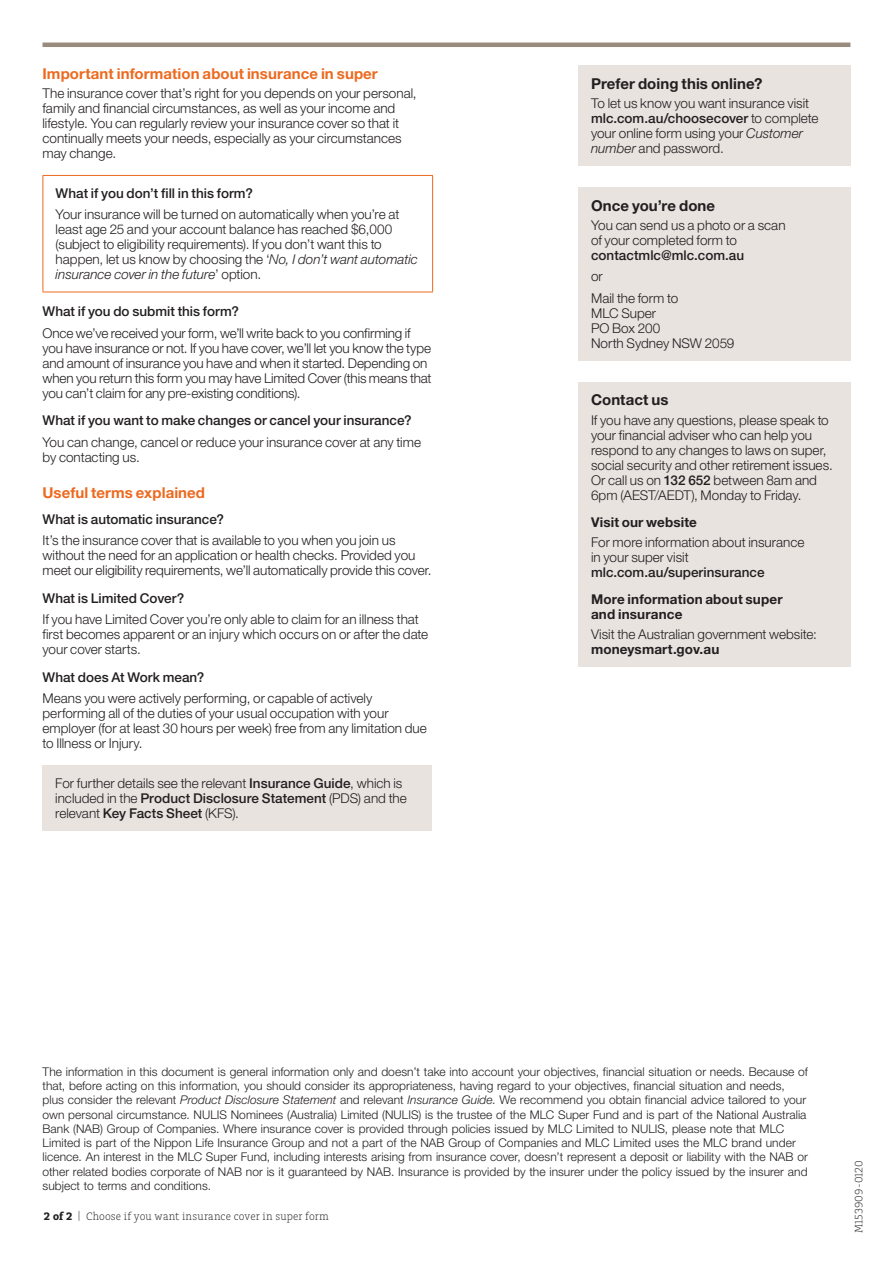
<style>
.page{position:relative;width:893px;height:1263px;background:#fff}
.page>*{position:absolute;margin:0;border:0;box-sizing:border-box;transform-origin:0 0}
.t1{font:700 15px "Helvetica Neue LT Std";letter-spacing:.005em;color:#ec6a20}
.t2{font:700 15px "Helvetica Neue LT Std";letter-spacing:.005em;color:#231f20}
.t3{font:300 13.5px/15px "Helvetica Neue LT Std";color:#231f20}
.t4{font:500 13.5px "Helvetica Neue LT Std";color:#231f20}
.t5{font:700 13.5px/15px "Helvetica Neue LT Std";letter-spacing:.01em;color:#231f20}
.t6{font:300 12px/14.2px "Helvetica Neue LT Std";letter-spacing:.005em;color:#231f20}
.t7{font:300 11.25px "Charlie Std";letter-spacing:.01em;color:#231f20}
.s1{font-style:italic}
.s2{font-weight:500}
.s3{font-weight:700;font-size:11.4px}
.s4{font-size:11.4px}
</style>
<div class="page">
<hr style="left:43px;top:175px;width:390px;height:1px;background:#ec6a20">
<hr style="left:43px;top:292px;width:390px;height:1px;background:#ec6a20">
<hr style="left:43px;top:176px;width:1px;height:116px;background:#ec6a20">
<hr style="left:432px;top:176px;width:1px;height:116px;background:#ec6a20">
<div style="left:43px;top:765px;width:389px;height:65px;background:#e8e3df"></div>
<div style="left:578px;top:382px;width:272px;height:284px;background:#e8e3df"></div>
<div style="left:578px;top:187px;width:272px;height:173px;background:#e8e3df"></div>
<div style="left:578px;top:65px;width:272px;height:101px;background:#e8e3df"></div>
<hr style="left:43px;top:43px;width:807px;height:4px;background:#998b7d">
<p class="t1" style="left:43px;top:65px;width:337px">Important information about insurance in super</p>
<p class="t3" style="left:43px;top:86px;width:376px">The insurance cover that’s right for you depends on your personal, family and financial circumstances, as well as your income and lifestyle. You can regularly review your insurance cover so that it continually meets your needs, especially as your circumstances may change.</p>
<p class="t4" style="left:56px;top:185px;width:199px">What if you don’t fill in this form?</p>
<p class="t3" style="left:56px;top:207px;width:364px">Your insurance will be turned on automatically when you’re at least age 25 and your account balance has reached $6,000 (subject to eligibility requirements). If you don’t want this to happen, let us know by choosing the ‘<span class="s1">No, I don’t want automatic insurance cover in the future</span>’ option.</p>
<p class="t4" style="left:43px;top:303px;width:198px">What if you do submit this form?</p>
<p class="t3" style="left:43px;top:325px;width:391px">Once we’ve received your form, we’ll write back to you confirming if you have insurance or not. If you have cover, we’ll let you know the type and amount of insurance you have and when it started. Depending on when you return this form you may have Limited Cover (this means that you can’t claim for any pre-existing conditions).</p>
<p class="t4" style="left:43px;top:412px;width:371px">What if you want to make changes or cancel your insurance?</p>
<p class="t3" style="left:43px;top:434px;width:380px">You can change, cancel or reduce your insurance cover at any time by contacting us.</p>
<p class="t1" style="left:43px;top:483px;width:164px">Useful terms explained</p>
<p class="t4" style="left:43px;top:511px;width:183px">What is automatic insurance?</p>
<p class="t3" style="left:43px;top:533px;width:391px">It’s the insurance cover that is available to you when you join us without the need for an application or health checks. Provided you meet our eligibility requirements, we’ll automatically provide this cover.</p>
<p class="t4" style="left:43px;top:590px;width:143px">What is Limited Cover?</p>
<p class="t3" style="left:43px;top:612px;width:387px">If you have Limited Cover you’re only able to claim for an illness that first becomes apparent or an injury which occurs on or after the date your cover starts.</p>
<p class="t4" style="left:43px;top:669px;width:163px">What does At Work mean?</p>
<p class="t3" style="left:43px;top:691px;width:386px">Means you were actively performing, or capable of actively performing all of the duties of your usual occupation with your employer (for at least 30 hours per week) free from any limitation due to Illness or Injury.</p>
<p class="t3" style="left:55px;top:775px;width:353px">For further details see the relevant <span class="s2">Insurance Guide</span>, which is included in the <span class="s2">Product Disclosure Statement</span> (PDS) and the relevant <span class="s2">Key Facts Sheet</span> (KFS).</p>
<p class="t2" style="left:591px;top:74px;width:173px">Prefer doing this online?</p>
<p class="t3" style="left:591px;top:96px;width:229px">To let us know you want insurance visit <span class="s2">mlc.com.au/choosecover</span> to complete your online form using your <span class="s1">Customer number</span> and password.</p>
<p class="t2" style="left:591px;top:196px;width:126px">Once you’re done</p>
<p class="t3" style="left:591px;top:217px;width:196px">You can send us a photo or a scan of your completed form to</p>
<p class="t4" style="left:591px;top:247px;width:155px">contactmlc@mlc.com.au</p>
<p class="t3" style="left:591px;top:266px;width:89px;line-height:21.5px">or<br>Mail the form to</p>
<p class="t3" style="left:591px;top:305px;width:145px">MLC Super<br>PO Box 200<br>North Sydney NSW 2059</p>
<p class="t2" style="left:591px;top:391px;width:79px">Contact us</p>
<p class="t3" style="left:591px;top:412px;width:243px">If you have any questions, please speak to your financial adviser who can help you respond to any changes to laws on super, social security and other retirement issues.<br>Or call us on <span class="s2">132 652</span> between 8am and 6pm (AEST/AEDT), Monday to Friday.</p>
<p class="t5" style="left:591px;top:515px;width:107px">Visit our website</p>
<p class="t3" style="left:591px;top:534px;width:215px">For more information about insurance in your super visit</p>
<p class="t4" style="left:591px;top:564px;width:175px">mlc.com.au/superinsurance</p>
<p class="t5" style="left:591px;top:592px;width:193px">More information about super and insurance</p>
<p class="t3" style="left:591px;top:626px;width:227px">Visit the Australian government website:</p>
<p class="t5" style="left:591px;top:641px;width:130px">moneysmart.gov.au</p>
<p class="t6" style="left:43px;top:1064px;width:767px">The information in this document is general information only and doesn’t take into account your objectives, financial situation or needs. Because of that, before acting on this information, you should consider its appropriateness, having regard to your objectives, financial situation and needs, plus consider the relevant <span class="s1">Product Disclosure Statement</span> and relevant <span class="s1">Insurance Guide</span>. We recommend you obtain financial advice tailored to your own personal circumstance. NULIS Nominees (Australia) Limited (NULIS) is the trustee of the MLC Super Fund and is part of the National Australia Bank (NAB) Group of Companies. Where insurance cover is provided through policies issued by MLC Limited to NULIS, please note that MLC Limited is part of the Nippon Life Insurance Group and not a part of the NAB Group of Companies and MLC Limited uses the MLC brand under licence. An interest in the MLC Super Fund, including interests arising from insurance cover, doesn’t represent a deposit or liability with the NAB or other related bodies corporate of NAB nor is it guaranteed by NAB. Insurance is provided by the insurer under the policy issued by the insurer and subject to terms and conditions.</p>
<p class="t7" style="left:44px;top:1210px;width:286px"><span class="s3">2 of 2</span> <span class="s4">|</span> Choose if you want insurance cover in super form</p>
<p class="t7" style="left:852px;top:1233px;width:75px;rotate:-90deg">M153909-0120</p>
</div>
